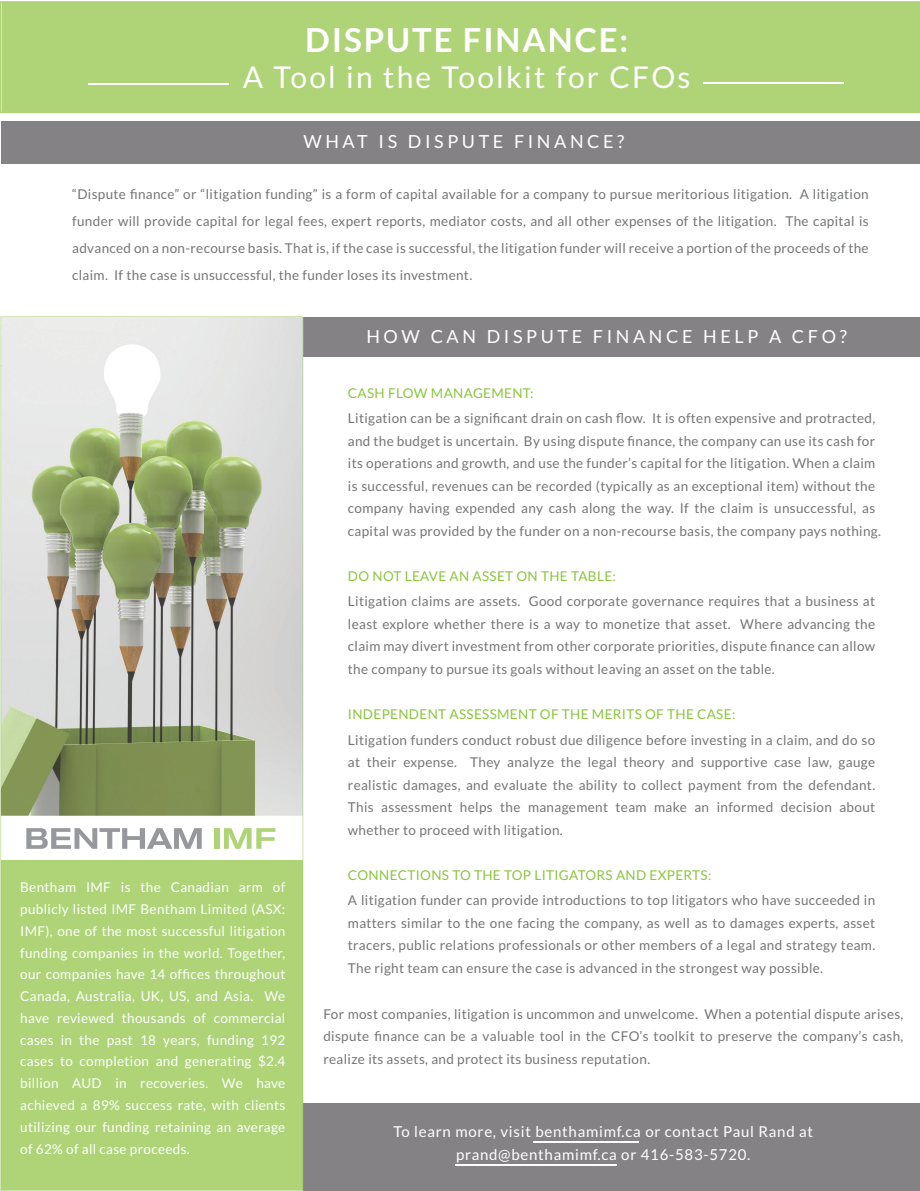
<style>
.page{position:relative;width:920px;height:1191px;background:#fff}
.page>*{position:absolute;margin:0;border:0;box-sizing:border-box;transform-origin:0 0}
.t1{font:700 33px "Lato";letter-spacing:.06em;color:#fff}
.t2{font:30px "Lato";letter-spacing:.075em;color:#fff}
.t3{font:18px "Lato";letter-spacing:.2em;color:#fff}
.t4{font:15px/22.5px "Lato";letter-spacing:.05em;color:#fff;text-align:center}
.t5{font:13.5px/22.5px "Lato";letter-spacing:.025em;color:#747575;text-align:justify}
.t6{font:13.5px/21.8px "Lato";letter-spacing:.025em;color:#fff;text-align:justify}
.t7{font:13.5px "Lato";letter-spacing:.025em;color:#8cc540}
</style>
<div class="page">
<div style="left:1px;top:122px;width:918px;height:42px;background:#858285"></div>
<div style="left:303px;top:316px;width:616px;height:40px;background:#858285"></div>
<div style="left:0;top:1px;width:920px;height:112px;background:#aed477"></div>
<div style="left:303px;top:1103px;width:616px;height:87px;background:#858285"></div>
<hr style="left:89px;top:83px;width:140px;height:1px;background:#fff">
<hr style="left:703px;top:83px;width:140px;height:1px;background:#fff">
<svg style="left:0;top:316px;width:303px;height:874px;background:#bdc2ad"></svg>
<div style="left:1px;top:860px;width:302px;height:330px;background:#aed477"></div>
<hr style="left:303px;top:316px;width:1px;height:40px;background:#89a36c">
<img style="left:1px;top:316px;width:302px;height:50px">
<img style="left:1px;top:366px;width:1px;height:449px">
<img style="left:302px;top:366px;width:1px;height:449px">
<svg style="left:303px;top:1103px;width:1px;height:87px"></svg>
<hr style="left:534px;top:1140px;width:105px;height:1px;background:#fff">
<hr style="left:455px;top:1164px;width:162px;height:1px;background:#fff">
<h1 class="t1" style="left:305px;top:21px;width:324px">DISPUTE FINANCE:</h1>
<h2 class="t2" style="left:243px;top:65px;width:449px">A Tool in the Toolkit for CFOs</h2>
<h3 class="t3" style="left:303px;top:135px;width:322px">WHAT IS DISPUTE FINANCE?</h3>
<p class="t5" style="left:72px;top:182px;width:798px;line-height:27px">“Dispute finance” or “litigation funding” is a form of capital available for a company to pursue meritorious litigation. A litigation funder will provide capital for legal fees, expert reports, mediator costs, and all other expenses of the litigation. The capital is advanced on a non-recourse basis. That is, if the case is successful, the litigation funder will receive a portion of the proceeds of the claim. If the case is unsuccessful, the funder loses its investment.</p>
<p class="t6" style="left:20px;top:877px;width:266px">Bentham IMF is the Canadian arm of publicly listed IMF Bentham Limited (ASX:<br>IMF), one of the most successful litigation funding companies in the world. Together, our companies have 14 offices throughout Canada, Australia, UK, US, and Asia. We have reviewed thousands of commercial cases in the past 18 years, funding 192 cases to completion and generating $2.4 billion AUD in recoveries. We have achieved a 89% success rate, with clients utilizing our funding retaining an average of 62% of all case proceeds.</p>
<h3 class="t3" style="left:366px;top:330px;width:482px">HOW CAN DISPUTE FINANCE HELP A CFO?</h3>
<p class="t7" style="left:348px;top:388px;width:187px">CASH FLOW MANAGEMENT:</p>
<p class="t5" style="left:348px;top:408px;width:534px;text-align:left">Litigation can be a significant drain on cash flow. It is often expensive and protracted, and the budget is uncertain. By using dispute finance, the company can use its cash for its operations and growth, and use the funder’s capital for the litigation. When a claim is successful, revenues can be recorded (typically as an exceptional item) without the company having expended any cash along the way. If the claim is unsuccessful, as capital was provided by the funder on a non-recourse basis, the company pays nothing.</p>
<p class="t7" style="left:348px;top:571px;width:269px">DO NOT LEAVE AN ASSET ON THE TABLE:</p>
<p class="t5" style="left:348px;top:591px;width:529px">Litigation claims are assets. Good corporate governance requires that a business at least explore whether there is a way to monetize that asset. Where advancing the claim may divert investment from other corporate priorities, dispute finance can allow the company to pursue its goals without leaving an asset on the table.</p>
<p class="t7" style="left:348px;top:709px;width:389px">INDEPENDENT ASSESSMENT OF THE MERITS OF THE CASE:</p>
<p class="t5" style="left:348px;top:729px;width:529px">Litigation funders conduct robust due diligence before investing in a claim, and do so at their expense. They analyze the legal theory and supportive case law, gauge realistic damages, and evaluate the ability to collect payment from the defendant.<br>This assessment helps the management team make an informed decision about whether to proceed with litigation.</p>
<p class="t7" style="left:348px;top:869px;width:365px">CONNECTIONS TO THE TOP LITIGATORS AND EXPERTS:</p>
<p class="t5" style="left:348px;top:890px;width:529px">A litigation funder can provide introductions to top litigators who have succeeded in matters similar to the one facing the company, as well as to damages experts, asset tracers, public relations professionals or other members of a legal and strategy team.<br>The right team can ensure the case is advanced in the strongest way possible.</p>
<p class="t5" style="left:323px;top:1003px;width:581px">For most companies, litigation is uncommon and unwelcome. When a potential dispute arises, dispute finance can be a valuable tool in the CFO’s toolkit to preserve the company’s cash, realize its assets, and protect its business reputation.</p>
<p class="t4" style="left:393px;top:1121px;width:421px">To learn more, visit benthamimf.ca or contact Paul Rand at prand@benthamimf.ca or 416-583-5720.</p>
</div>
